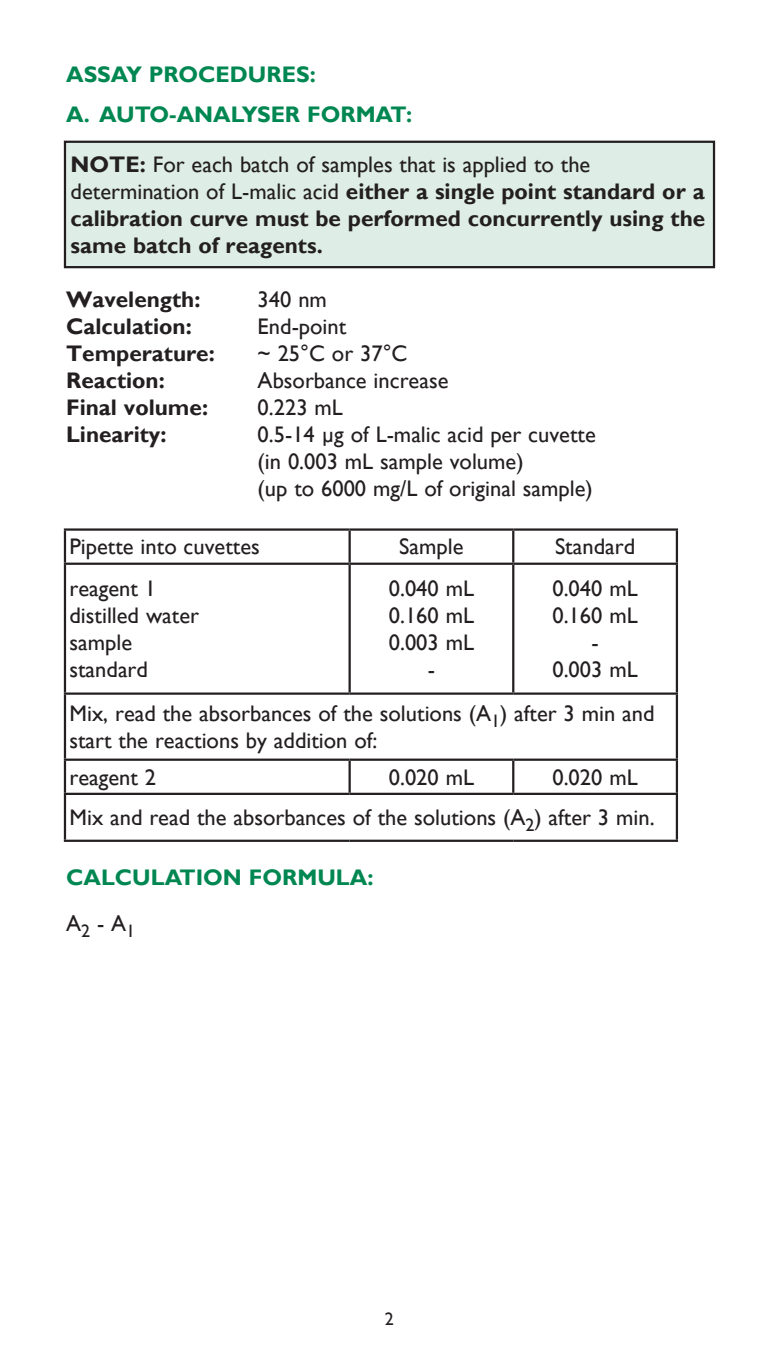
<style>
.page{position:relative;width:779px;height:1353px;background:#fff}
.page>*{position:absolute;margin:0;border:0;box-sizing:border-box;transform-origin:0 0}
.t1{font:22.5px/27px "Gill Sans";color:#231f20}
.t2{font:700 22.5px/27px "Gill Sans";color:#231f20}
.t3{font:700 22.5px "Gill Sans";color:#008751}
.t4{font:18px "Gill Sans";color:#231f20}
.s1{font-weight:400}
</style>
<div class="page">
<div style="left:65px;top:142px;width:648px;height:125px;background:#deede6"></div>
<div style="left:64px;top:141px;width:650px;height:127px;border:2px solid #231f20"></div>
<svg style="left:66px;top:530px;width:609px;height:309px"></svg>
<hr style="left:64px;top:528px;width:285px;height:2px;background:#231f20">
<hr style="left:64px;top:530px;width:2px;height:32px;background:#231f20">
<hr style="left:349px;top:528px;width:164px;height:2px;background:#231f20">
<hr style="left:348px;top:530px;width:2px;height:32px;background:#231f20">
<hr style="left:513px;top:528px;width:164px;height:2px;background:#231f20">
<hr style="left:512px;top:530px;width:2px;height:32px;background:#231f20">
<hr style="left:675px;top:530px;width:2px;height:32px;background:#231f20">
<hr style="left:64px;top:562px;width:285px;height:2px;background:#231f20">
<hr style="left:64px;top:564px;width:2px;height:128px;background:#231f20">
<hr style="left:349px;top:562px;width:164px;height:2px;background:#231f20">
<hr style="left:348px;top:564px;width:2px;height:128px;background:#231f20">
<hr style="left:513px;top:562px;width:164px;height:2px;background:#231f20">
<hr style="left:512px;top:564px;width:2px;height:128px;background:#231f20">
<hr style="left:675px;top:564px;width:2px;height:128px;background:#231f20">
<hr style="left:64px;top:692px;width:285px;height:2px;background:#231f20">
<hr style="left:64px;top:694px;width:2px;height:64px;background:#231f20">
<hr style="left:349px;top:692px;width:164px;height:2px;background:#231f20">
<hr style="left:513px;top:692px;width:164px;height:2px;background:#231f20">
<hr style="left:675px;top:694px;width:2px;height:64px;background:#231f20">
<hr style="left:64px;top:758px;width:285px;height:2px;background:#231f20">
<hr style="left:64px;top:760px;width:2px;height:32px;background:#231f20">
<hr style="left:349px;top:758px;width:164px;height:2px;background:#231f20">
<hr style="left:348px;top:760px;width:2px;height:32px;background:#231f20">
<hr style="left:513px;top:758px;width:164px;height:2px;background:#231f20">
<hr style="left:512px;top:760px;width:2px;height:32px;background:#231f20">
<hr style="left:675px;top:760px;width:2px;height:32px;background:#231f20">
<hr style="left:64px;top:792px;width:285px;height:2px;background:#231f20">
<hr style="left:64px;top:794px;width:2px;height:45px;background:#231f20">
<hr style="left:349px;top:792px;width:164px;height:2px;background:#231f20">
<hr style="left:513px;top:792px;width:164px;height:2px;background:#231f20">
<hr style="left:675px;top:794px;width:2px;height:45px;background:#231f20">
<hr style="left:64px;top:839px;width:285px;height:2px;background:#231f20">
<hr style="left:349px;top:839px;width:164px;height:2px;background:#231f20">
<hr style="left:513px;top:839px;width:164px;height:2px;background:#231f20">
<p class="t3" style="left:66px;top:60px;width:251px">ASSAY PROCEDURES:</p>
<p class="t3" style="left:66px;top:101px;width:347px">A. AUTO-ANALYSER FORMAT:</p>
<p class="t2" style="left:71px;top:151px;width:635px">NOTE: <span class="s1">For each batch of samples that is applied to the determination of L-malic acid</span> either a single point standard or a calibration curve must be performed concurrently using the same batch of reagents.</p>
<p class="t2" style="left:66px;top:286px;width:136px">Wavelength:</p>
<p class="t1" style="left:257px;top:286px;width:71px">340 nm</p>
<p class="t2" style="left:66px;top:313px;width:127px">Calculation:</p>
<p class="t1" style="left:257px;top:313px;width:90px">End-point</p>
<p class="t2" style="left:66px;top:340px;width:150px">Temperature:</p>
<p class="t1" style="left:257px;top:340px;width:151px">~ 25°C or 37°C</p>
<p class="t2" style="left:66px;top:367px;width:100px">Reaction:</p>
<p class="t1" style="left:257px;top:367px;width:192px">Absorbance increase</p>
<p class="t2" style="left:66px;top:394px;width:143px">Final volume:</p>
<p class="t1" style="left:257px;top:394px;width:87px">0.223 mL</p>
<p class="t2" style="left:66px;top:421px;width:102px">Linearity:</p>
<p class="t1" style="left:257px;top:421px;width:339px">0.5-14 µg of L-malic acid per cuvette (in 0.003 mL sample volume)</p>
<p class="t1" style="left:257px;top:475px;width:336px">(up to 6000 mg/L of original sample)</p>
<p class="t1" style="left:69px;top:533px;width:192px">Pipette into cuvettes</p>
<p class="t1" style="left:399px;top:533px;width:66px">Sample</p>
<p class="t1" style="left:554px;top:533px;width:82px">Standard</p>
<p class="t1" style="left:69px;top:575px;width:88px">reagent 1</p>
<p class="t1" style="left:69px;top:602px;width:131px">distilled water</p>
<p class="t1" style="left:69px;top:629px;width:64px">sample</p>
<p class="t1" style="left:69px;top:656px;width:80px">standard</p>
<p class="t1" style="left:552px;top:575px;width:87px">0.040 mL</p>
<p class="t1" style="left:552px;top:602px;width:87px">0.160 mL</p>
<p class="t1" style="left:591px;top:629px;width:9px">-</p>
<p class="t1" style="left:552px;top:656px;width:87px">0.003 mL</p>
<p class="t1" style="left:69px;top:700px;width:586px">Mix, read the absorbances of the solutions (A<sub>1</sub>) after 3 min and start the reactions by addition of:</p>
<p class="t1" style="left:69px;top:763px;width:88px">reagent 2</p>
<p class="t1" style="left:388px;top:763px;width:87px">0.020 mL</p>
<p class="t1" style="left:552px;top:763px;width:87px">0.020 mL</p>
<p class="t1" style="left:69px;top:804px;width:586px">Mix and read the absorbances of the solutions (A<sub>2</sub>) after 3 min.</p>
<p class="t1" style="left:388px;top:575px;width:87px">0.040 mL</p>
<p class="t1" style="left:388px;top:602px;width:87px">0.160 mL</p>
<p class="t1" style="left:388px;top:629px;width:87px">0.003 mL</p>
<p class="t1" style="left:427px;top:656px;width:9px">-</p>
<p class="t3" style="left:66px;top:863px;width:309px">CALCULATION FORMULA:</p>
<p class="t1" style="left:66px;top:910px;width:71px">A<sub>2</sub> - A<sub>1</sub></p>
<p class="t4" style="left:385px;top:1307px;width:10px">2</p>
</div>
